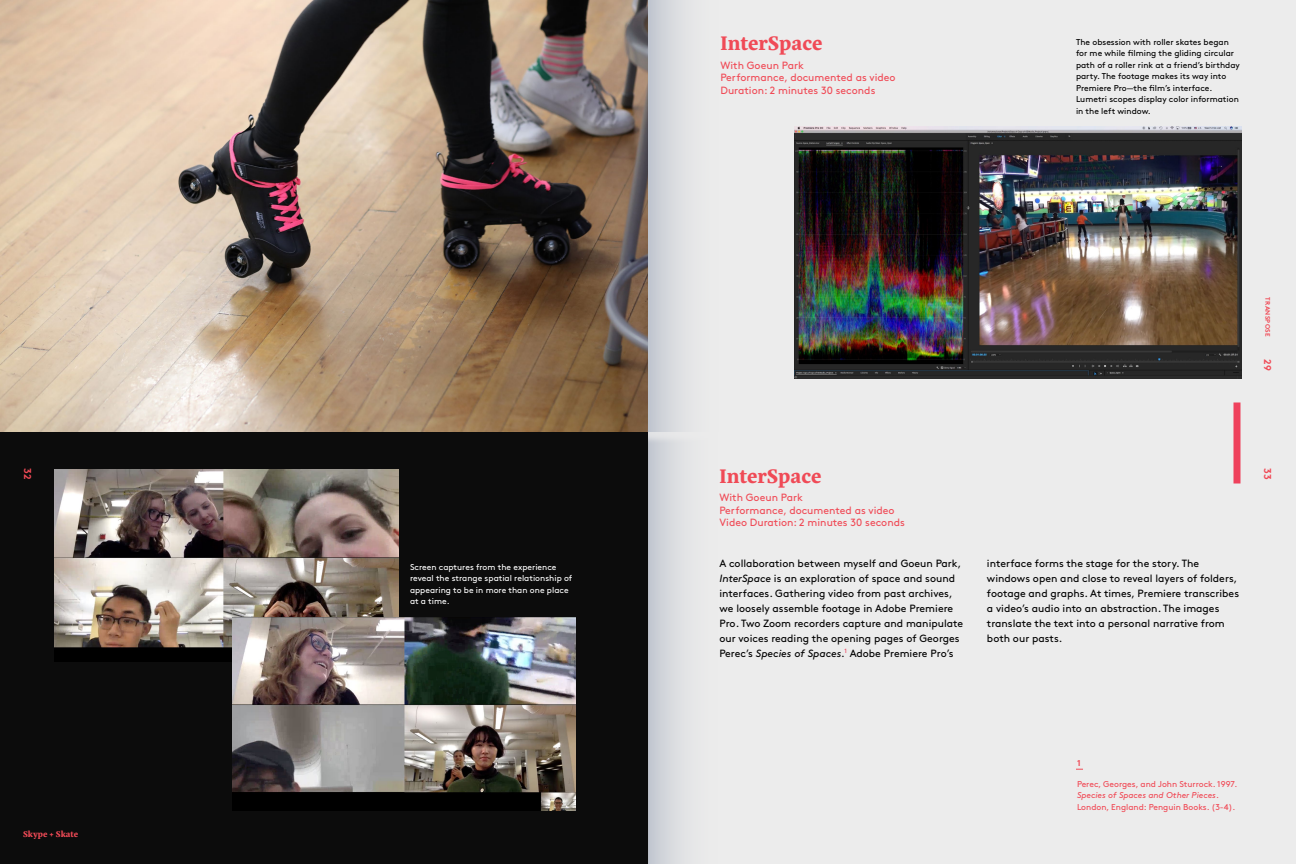
<style>
.page{position:relative;width:1296px;height:864px;background:#ececec}
.page>*{position:absolute;margin:0;border:0;box-sizing:border-box;transform-origin:0 0}
.t1{font:700 20px "Eskorte Latin";color:#f04a56}
.t2{font:10.5px/15px "Brown";color:#000}
.t3{font:10.5px/12.6px "Brown";color:#f04a56}
.t4{font:700 10px "Brown";color:#f04a56}
.t5{font:8.5px/11.5px "Brown";color:#000}
.t6{font:8.5px/11.5px "Brown";color:#fff}
.t7{font:8.5px/11.5px "Brown";color:#f04a56}
.t8{font:700 8.5px "Eskorte Latin";color:#f04a56}
.t9{font:8.5px "Brown Bold Alt";color:#f04a56}
.t10{font:700 6.5px "Brown";letter-spacing:.035em;color:#f04a56}
.s1{font-style:italic}
</style>
<div class="page">
<div style="left:648px;top:0;width:71px;height:864px;background:linear-gradient(to right,#c9cdd4,#f3f2f0)"></div>
<hr style="left:648px;top:0;width:1px;height:864px;background:#b8bdc2">
<div style="left:0;top:0;width:1296px;height:432px;background:#ececec"></div>
<div style="left:649px;top:0;width:71px;height:432px;background:linear-gradient(to right,#c8ccd4,#f3f2f0)"></div>
<div style="left:0;top:432px;width:648px;height:432px;background:#0c0c0c"></div>
<img style="left:54px;top:469px;width:344px;height:193px">
<img style="left:232px;top:618px;width:344px;height:193px">
<div style="left:1234px;top:402px;width:6px;height:82px;background:#ef415c"></div>
<img style="left:0;top:0;width:648px;height:432px">
<img style="left:795px;top:126px;width:447px;height:252px">
<h1 class="t1" style="left:720px;top:31px;width:103px">InterSpace</h1>
<p class="t3" style="left:720px;top:58px;width:177px">With Goeun Park<br>Performance, documented as video<br>Duration: 2 minutes 30 seconds</p>
<p class="t5" style="left:1076px;top:35px;width:165px">The obsession with roller skates began for me while filming the gliding circular path of a roller rink at a friend’s birthday party. The footage makes its way into Premiere Pro—the film’s interface.<br>Lumetri scopes display color information in the left window.</p>
<p class="t10" style="left:1273px;top:297px;width:41px;rotate:90deg">TRANSPOSE</p>
<p class="t4" style="left:1276px;top:359px;width:13px;rotate:90deg">29</p>
<p class="t4" style="left:36px;top:468px;width:12px;rotate:90deg">32</p>
<p class="t4" style="left:1276px;top:468px;width:13px;rotate:90deg">33</p>
<h1 class="t1" style="left:720px;top:464px;width:103px">InterSpace</h1>
<p class="t3" style="left:720px;top:490px;width:187px">With Goeun Park<br>Performance, documented as video<br>Video Duration: 2 minutes 30 seconds</p>
<p class="t2" style="left:720px;top:555px;width:245px">A collaboration between myself and Goeun Park, <span class="s1">InterSpace</span> is an exploration of space and sound interfaces. Gathering video from past archives, we loosely assemble footage in Adobe Premiere Pro. Two Zoom recorders capture and manipulate our voices reading the opening pages of Georges Perec’s <span class="s1">Species of Spaces</span>.<sup>1</sup> Adobe Premiere Pro’s</p>
<p class="t2" style="left:987px;top:555px;width:254px">interface forms the stage for the story. The windows open and close to reveal layers of folders, footage and graphs. At times, Premiere transcribes a video’s audio into an abstraction. The images translate the text into a personal narrative from both our pasts.</p>
<p class="t6" style="left:410px;top:560px;width:164px">Screen captures from the experience reveal the strange spatial relationship of appearing to be in more than one place at a time.</p>
<p class="t8" style="left:23px;top:829px;width:57px">Skype + Skate</p>
<p class="t8" style="left:23px;top:829px;width:27px">Footer</p>
<p class="t9" style="left:1077px;top:756px;width:5px">1</p>
<p class="t7" style="left:1077px;top:777px;width:162px">Perec, Georges, and John Sturrock. 1997.<br><span class="s1">Species of Spaces and Other Pieces</span>.<br>London, England: Penguin Books. (3-4).</p>
</div>
